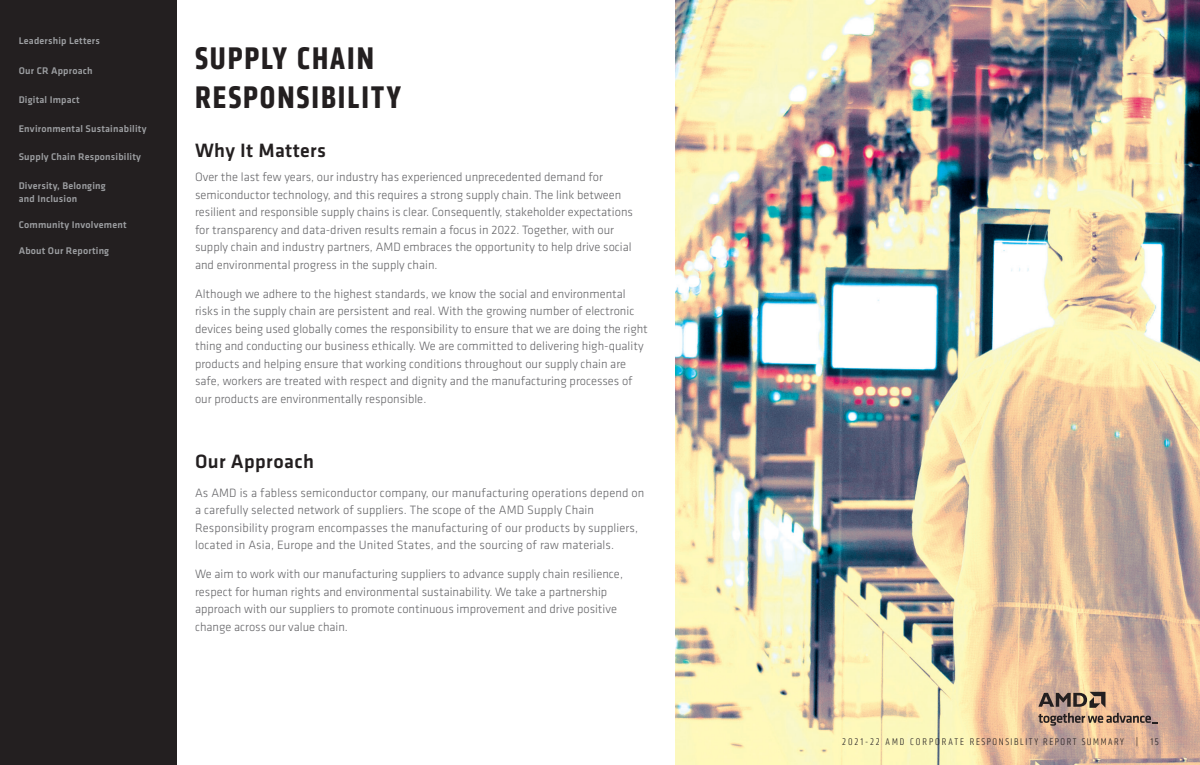
<style>
.page{position:relative;width:1200px;height:765px;background:#fff}
.page>*{position:absolute;margin:0;border:0;box-sizing:border-box;transform-origin:0 0}
.NEW_Body_10_14{font:700 condensed 32.5px/39px "Klavika";letter-spacing:.06em;color:#231f20}
.NEW_Body_10_14-2{font:500 20px "Klavika";letter-spacing:.02em;color:#231f20}
.NEW_Body_10_14-3{font:300 12.5px/17.5px "Klavika";color:#636366}
.t1{font:500 10px/12.5px "Klavika";letter-spacing:.02em;color:#9d9fa2}
.NEW_Body_10_14-4{font:300 condensed 10px "Klavika";letter-spacing:.16em;color:#231f20}
</style>
<div class="page">
<div style="left:0;top:0;width:177px;height:765px;background:#231f20"></div>
<img style="left:675px;top:0;width:525px;height:765px">
<svg style="left:1038px;top:692px;width:120px;height:34px;background:#b0907b"></svg>
<p class="t1" style="left:19px;top:34px;width:83px">Leadership Letters</p>
<p class="t1" style="left:19px;top:64px;width:75px">Our CR Approach</p>
<p class="t1" style="left:19px;top:93px;width:63px">Digital Impact</p>
<p class="t1" style="left:19px;top:122px;width:129px">Environmental Sustainability</p>
<p class="t1" style="left:19px;top:150px;width:124px">Supply Chain Responsibility</p>
<p class="t1" style="left:19px;top:179px;width:89px">Diversity, Belonging and Inclusion</p>
<p class="t1" style="left:19px;top:218px;width:109px">Community Involvement</p>
<p class="t1" style="left:19px;top:244px;width:92px">About Our Reporting</p>
<p class="NEW_Body_10_14" style="left:195px;top:39px;width:207px">SUPPLY CHAIN<br>RESPONSIBILITY</p>
<p class="NEW_Body_10_14-2" style="left:195px;top:136px;width:133px">Why It Matters</p>
<p class="NEW_Body_10_14-3" style="left:195px;top:168px;width:439px">Over the last few years, our industry has experienced unprecedented demand for semiconductor technology, and this requires a strong supply chain. The link between resilient and responsible supply chains is clear. Consequently, stakeholder expectations for transparency and data-driven results remain a focus in 2022. Together, with our supply chain and industry partners, AMD embraces the opportunity to help drive social and environmental progress in the supply chain.</p>
<p class="NEW_Body_10_14-3" style="left:195px;top:285px;width:454px">Although we adhere to the highest standards, we know the social and environmental risks in the supply chain are persistent and real. With the growing number of electronic devices being used globally comes the responsibility to ensure that we are doing the right thing and conducting our business ethically. We are committed to delivering high-quality products and helping ensure that working conditions throughout our supply chain are safe, workers are treated with respect and dignity and the manufacturing processes of our products are environmentally responsible.</p>
<p class="NEW_Body_10_14-2" style="left:195px;top:448px;width:121px">Our Approach</p>
<p class="NEW_Body_10_14-3" style="left:195px;top:484px;width:451px">As AMD is a fabless semiconductor company, our manufacturing operations depend on a carefully selected network of suppliers. The scope of the AMD Supply Chain Responsibility program encompasses the manufacturing of our products by suppliers, located in Asia, Europe and the United States, and the sourcing of raw materials.</p>
<p class="NEW_Body_10_14-3" style="left:195px;top:565px;width:430px">We aim to work with our manufacturing suppliers to advance supply chain resilience, respect for human rights and environmental sustainability. We take a partnership approach with our suppliers to promote continuous improvement and drive positive change across our value chain.</p>
<p class="NEW_Body_10_14-4" style="left:842px;top:736px;width:318px">2021-22 AMD CORPORATE RESPONSIBLITY REPORT SUMMARY | 15</p>
</div>
